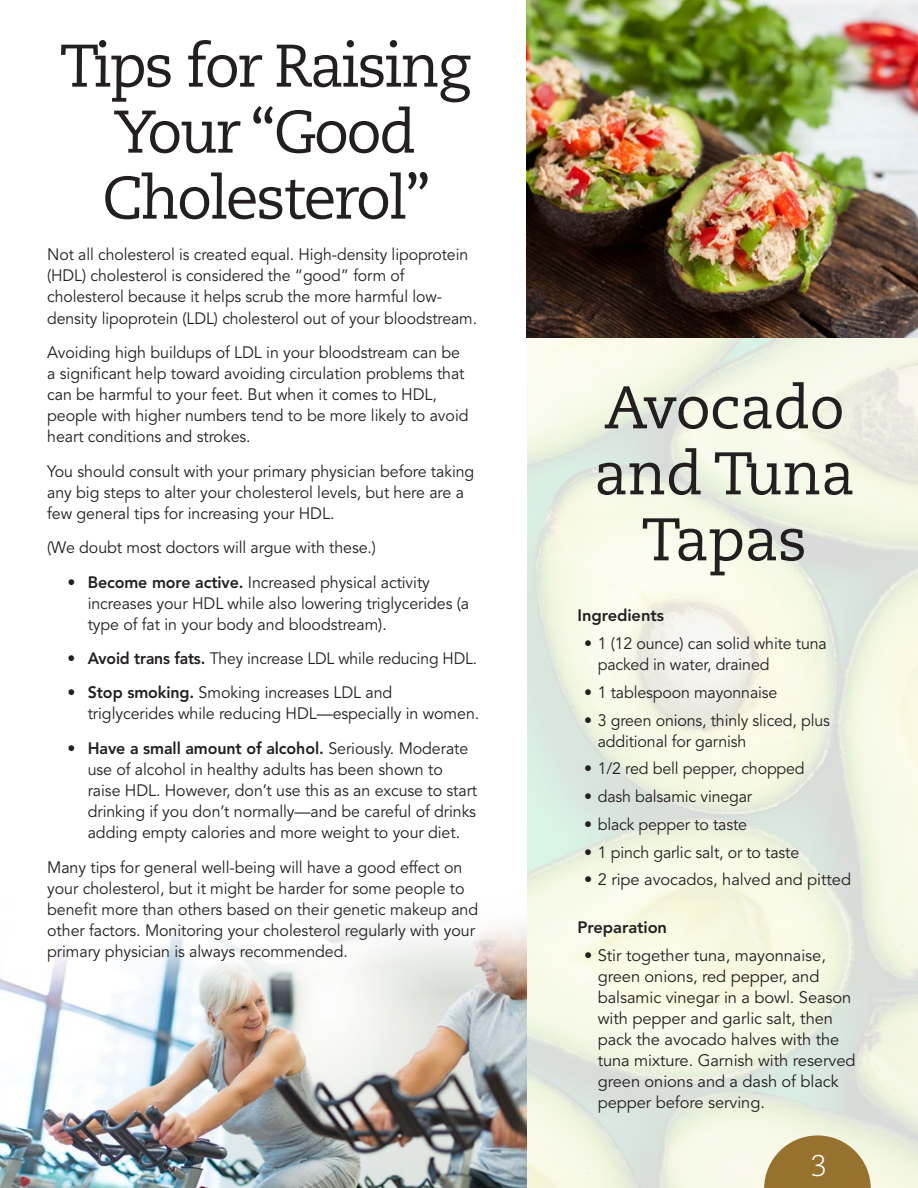
<style>
.page{position:relative;width:918px;height:1188px;background:#fff}
.page>*{position:absolute;margin:0;border:0;box-sizing:border-box;transform-origin:0 0}
.t1{font:60px/66px "Caecilia LT Std";letter-spacing:-.04em;color:#231f20;text-align:center}
.t2{font:60px/66px "Caecilia LT Std";letter-spacing:-.01em;color:#231f20;text-align:center}
.t3{font:300 30px "Caecilia LT Std";color:#fff}
.t4{font:16.5px/21px "Avenir LT Std";letter-spacing:-.005em;color:#231f20}
.t5{font:16.5px/21px "Avenir LT Std";letter-spacing:-.005em;color:#231f20;scale:.96 1}
.t6{font:16.5px "Avenir LT Std";letter-spacing:-.005em;color:#231f20;scale:.95 1}
.t7{font:800 16.5px "Avenir LT Std";letter-spacing:-.005em;color:#231f20}
.s1{font-weight:800}
</style>
<div class="page">
<img style="left:0;top:924px;width:526px;height:264px">
<img style="left:526px;top:0;width:392px;height:1188px">
<svg style="left:764px;top:1135px;width:107px;height:53px;background:#ab9057"></svg>
<p class="t1" style="left:60px;top:34px;width:412px">Tips for Raising<br>Your “Good<br>Cholesterol”</p>
<p class="t5" style="left:47px;top:245px;width:449px">Not all cholesterol is created equal. High-density lipoprotein (HDL) cholesterol is considered the “good” form of cholesterol because it helps scrub the more harmful low&shy;density lipoprotein (LDL) cholesterol out of your bloodstream.</p>
<p class="t4" style="left:47px;top:342px;width:423px">Avoiding high buildups of LDL in your bloodstream can be a significant help toward avoiding circulation problems that can be harmful to your feet. But when it comes to HDL, people with higher numbers tend to be more likely to avoid heart conditions and strokes.</p>
<p class="t4" style="left:47px;top:461px;width:429px">You should consult with your primary physician before taking any big steps to alter your cholesterol levels, but here are a few general tips for increasing your HDL.</p>
<p class="t4" style="left:47px;top:537px;width:330px">(We doubt most doctors will argue with these.)</p>
<p class="t4" style="left:88px;top:572px;width:383px;text-indent:-20px"><span class="s1">• Become more active.</span> Increased physical activity increases your HDL while also lowering triglycerides (a type of fat in your body and bloodstream).</p>
<p class="t6" style="left:68px;top:649px;width:433px"><span class="s1">• Avoid trans fats.</span> They increase LDL while reducing HDL.</p>
<p class="t4" style="left:88px;top:683px;width:393px;text-indent:-20px"><span class="s1">• Stop smoking.</span> Smoking increases LDL and triglycerides while reducing HDL—especially in women.</p>
<p class="t4" style="left:88px;top:738px;width:391px;text-indent:-20px"><span class="s1">• Have a small amount of alcohol.</span> Seriously. Moderate use of alcohol in healthy adults has been shown to raise HDL. However, don’t use this as an excuse to start drinking if you don’t normally—and be careful of drinks adding empty calories and more weight to your diet.</p>
<p class="t4" style="left:47px;top:857px;width:432px">Many tips for general well-being will have a good effect on your cholesterol, but it might be harder for some people to benefit more than others based on their genetic makeup and other factors. Monitoring your cholesterol regularly with your primary physician is always recommended.</p>
<p class="t2" style="left:594px;top:376px;width:262px">Avocado and Tuna<br>Tapas</p>
<p class="t7" style="left:578px;top:606px;width:88px">Ingredients</p>
<p class="t4" style="left:598px;top:633px;width:231px;text-indent:-13px">• 1 (12 ounce) can solid white tuna packed in water, drained</p>
<p class="t4" style="left:584px;top:682px;width:195px">• 1 tablespoon mayonnaise</p>
<p class="t4" style="left:598px;top:710px;width:234px;text-indent:-13px">• 3 green onions, thinly sliced, plus additional for garnish</p>
<p class="t4" style="left:584px;top:759px;width:222px">• 1/2 red bell pepper, chopped</p>
<p class="t4" style="left:584px;top:786px;width:169px">• dash balsamic vinegar</p>
<p class="t4" style="left:584px;top:814px;width:164px">• black pepper to taste</p>
<p class="t4" style="left:584px;top:842px;width:217px">• 1 pinch garlic salt, or to taste</p>
<p class="t4" style="left:584px;top:870px;width:268px">• 2 ripe avocados, halved and pitted</p>
<p class="t7" style="left:578px;top:918px;width:91px">Preparation</p>
<p class="t4" style="left:598px;top:945px;width:259px;text-indent:-13px">• Stir together tuna, mayonnaise, green onions, red pepper, and balsamic vinegar in a bowl. Season with pepper and garlic salt, then pack the avocado halves with the tuna mixture. Garnish with reserved green onions and a dash of black pepper before serving.</p>
<p class="t3" style="left:811px;top:1149px;width:18px">3</p>
</div>
